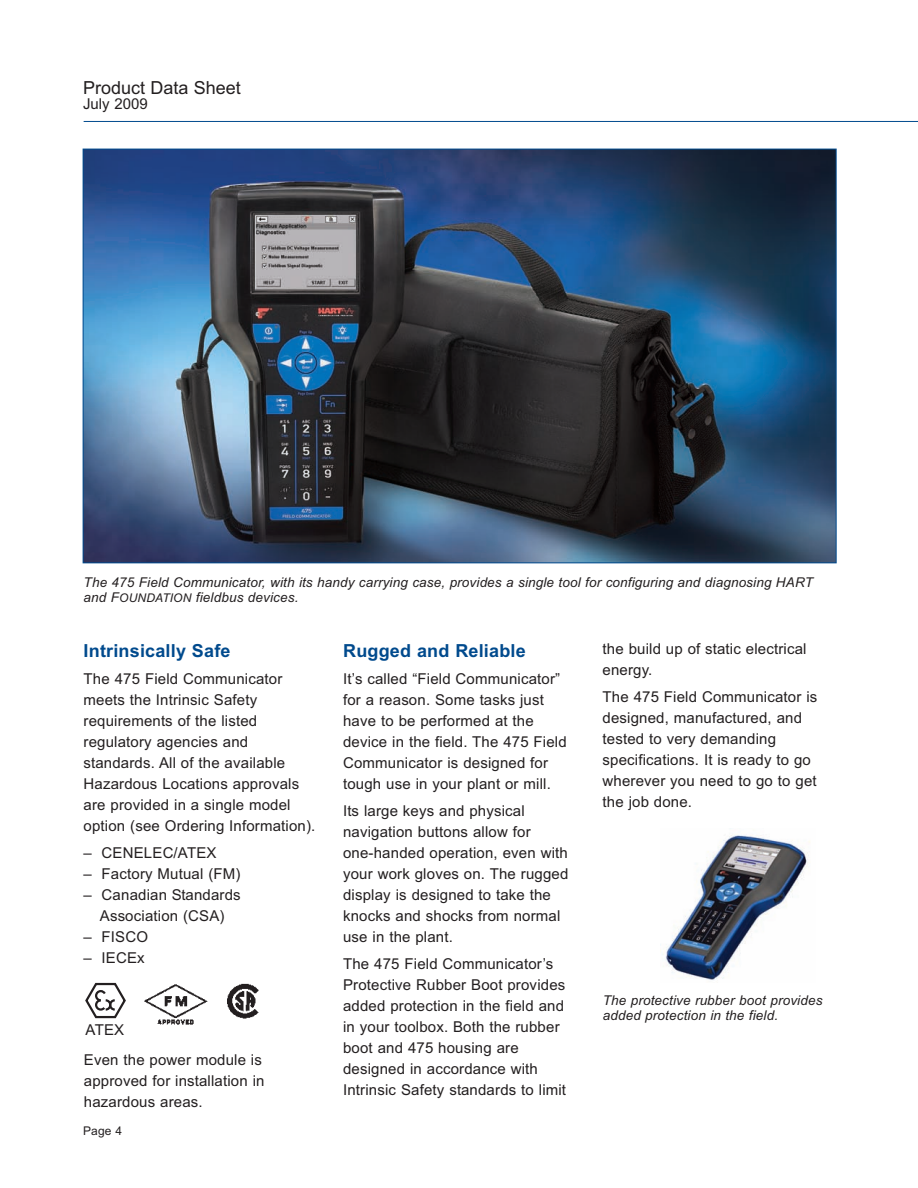
<style>
.page{position:relative;width:918px;height:1188px;background:#fff}
.page>*{position:absolute;margin:0;border:0;box-sizing:border-box;transform-origin:0 0}
.t1{font:700 18px "Arial";letter-spacing:.01em;color:#004a8d}
.t2{font:18px "Arial";color:#231f20}
.t3{font:15px/21px "Arial";letter-spacing:.01em;color:#231f20}
.t4{font:italic 13.5px/15px "Arial";letter-spacing:.01em;color:#231f20}
.t5{font:12px "Arial";color:#231f20}
.s1{font-size:12px}
</style>
<div class="page">
<hr style="left:84px;top:121px;width:834px;height:1px;background:#004a8d">
<img style="left:85px;top:151px;width:750px;height:410px">
<svg style="left:85px;top:983px;width:41px;height:35px"></svg>
<img style="left:144px;top:984px;width:64px;height:41px">
<img style="left:227px;top:983px;width:32px;height:36px">
<img style="left:660px;top:835px;width:150px;height:145px">
<p class="t2" style="left:83px;top:77px;width:159px">Product Data Sheet</p>
<p class="t3" style="left:83px;top:93px;width:66px">July 2009</p>
<p class="t4" style="left:84px;top:575px;width:731px">The 475 Field Communicator, with its handy carrying case, provides a single tool for configuring and diagnosing HART and F<span class="s1">OUNDATION</span> fieldbus devices.</p>
<p class="t1" style="left:84px;top:640px;width:148px">Intrinsically Safe</p>
<p class="t3" style="left:84px;top:668px;width:233px">The 475 Field Communicator meets the Intrinsic Safety requirements of the listed regulatory agencies and standards. All of the available<br>Hazardous Locations approvals are provided in a single model option (see Ordering Information).</p>
<p class="t3" style="left:84px;top:842px;width:134px">– CENELEC/ATEX</p>
<p class="t3" style="left:84px;top:863px;width:158px">– Factory Mutual (FM)</p>
<p class="t3" style="left:84px;top:884px;width:159px;text-align:center">– Canadian Standards<br>Association (CSA)</p>
<p class="t3" style="left:84px;top:926px;width:66px">– FISCO</p>
<p class="t3" style="left:84px;top:947px;width:63px">– IECEx</p>
<p class="t3" style="left:86px;top:1019px;width:40px">ATEX</p>
<p class="t3" style="left:84px;top:1050px;width:182px">Even the power module is approved for installation in hazardous areas.</p>
<p class="t5" style="left:83px;top:1124px;width:41px">Page 4</p>
<p class="t1" style="left:343px;top:640px;width:184px">Rugged and Reliable</p>
<p class="t3" style="left:343px;top:668px;width:225px">It’s called “Field Communicator” for a reason. Some tasks just have to be performed at the device in the field. The 475 Field<br>Communicator is designed for tough use in your plant or mill.</p>
<p class="t3" style="left:343px;top:800px;width:227px">Its large keys and physical navigation buttons allow for one-handed operation, even with your work gloves on. The rugged display is designed to take the knocks and shocks from normal use in the plant.</p>
<p class="t3" style="left:343px;top:953px;width:225px">The 475 Field Communicator’s<br>Protective Rubber Boot provides added protection in the field and in your toolbox. Both the rubber boot and 475 housing are designed in accordance with<br>Intrinsic Safety standards to limit</p>
<p class="t3" style="left:603px;top:639px;width:205px">the build up of static electrical energy.</p>
<p class="t3" style="left:603px;top:687px;width:216px">The 475 Field Communicator is designed, manufactured, and tested to very demanding specifications. It is ready to go wherever you need to go to get the job done.</p>
<p class="t4" style="left:603px;top:993px;width:221px">The protective rubber boot provides added protection in the field.</p>
</div>
